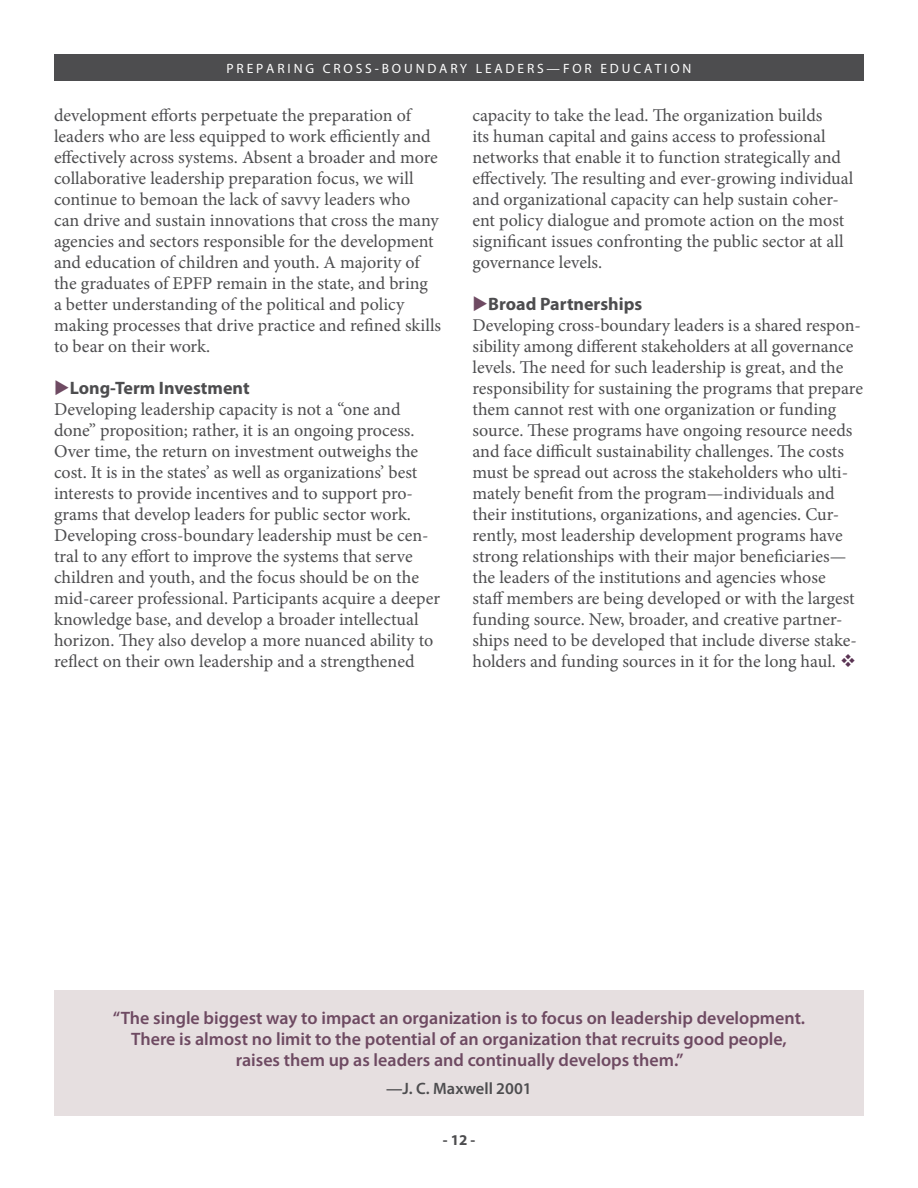
<style>
.page{position:relative;width:918px;height:1188px;background:#fff}
.page>*{position:absolute;margin:0;border:0;box-sizing:border-box;transform-origin:0 0}
.t1{font:18px/21px "Minion Pro";letter-spacing:-.005em;color:#4d4d4f}
.t2{font:600 18px/21px "Myriad Pro";color:#6e4a62;text-align:center}
.t3{font:700 18px "Myriad Pro";color:#4d4d4f}
.t4{font:600 16.5px "Myriad Pro";color:#4d4d4f}
.t5{font:700 15px "Myriad Pro";color:#4d4d4f}
.t6{font:13.5px "Myriad Pro";color:#fff}
.s1{color:#6e4a62}
.s2{color:#5a3353}
</style>
<div class="page">
<div style="left:54px;top:54px;width:810px;height:27px;background:#4d4d4f"></div>
<div style="left:54px;top:990px;width:810px;height:126px;background:#e6dfe0"></div>
<p class="t6" style="left:227px;top:60px;width:466px">P R E P A R I N G C R O S S - B O U N D A R Y L E A D E R S — F O R E D U C A T I O N</p>
<p class="t1" style="left:54px;top:105px;width:389px">development efforts perpetuate the preparation of leaders who are less equipped to work efficiently and effectively across systems. Absent a broader and more collaborative leadership preparation focus, we will continue to bemoan the lack of savvy leaders who<br>can drive and sustain innovations that cross the many agencies and sectors responsible for the development and education of children and youth. A majority of the graduates of EPFP remain in the state, and bring<br>a better understanding of the political and policy making processes that drive practice and refined skills to bear on their work.</p>
<p class="t3" style="left:54px;top:376px;width:197px"><span class="s1">◆</span>Long-Term Investment</p>
<p class="t1" style="left:54px;top:399px;width:388px">Developing leadership capacity is not a “one and done” proposition; rather, it is an ongoing process.<br>Over time, the return on investment outweighs the cost. It is in the states’ as well as organizations’ best interests to provide incentives and to support pro&shy;grams that develop leaders for public sector work.<br>Developing cross-boundary leadership must be cen&shy;tral to any effort to improve the systems that serve children and youth, and the focus should be on the mid-career professional. Participants acquire a deeper knowledge base, and develop a broader intellectual horizon. They also develop a more nuanced ability to reflect on their own leadership and a strengthened</p>
<p class="t1" style="left:472px;top:105px;width:382px">capacity to take the lead. The organization builds<br>its human capital and gains access to professional networks that enable it to function strategically and effectively. The resulting and ever-growing individual and organizational capacity can help sustain coher&shy;ent policy dialogue and promote action on the most significant issues confronting the public sector at all governance levels.</p>
<p class="t3" style="left:473px;top:292px;width:171px"><span class="s1">◆</span>Broad Partnerships</p>
<p class="t1" style="left:473px;top:315px;width:392px">Developing cross-boundary leaders is a shared respon&shy;sibility among different stakeholders at all governance levels. The need for such leadership is great, and the responsibility for sustaining the programs that prepare them cannot rest with one organization or funding source. These programs have ongoing resource needs and face difficult sustainability challenges. The costs must be spread out across the stakeholders who ulti&shy;mately benefit from the program—individuals and their institutions, organizations, and agencies. Cur&shy;rently, most leadership development programs have strong relationships with their major beneficiaries— the leaders of the institutions and agencies whose<br>staff members are being developed or with the largest funding source. New, broader, and creative partner&shy;ships need to be developed that include diverse stake&shy;holders and funding sources in it for the long haul. <span class="s2">❖</span></p>
<p class="t2" style="left:113px;top:1007px;width:694px">“The single biggest way to impact an organization is to focus on leadership development.<br>There is almost no limit to the potential of an organization that recruits good people, raises them up as leaders and continually develops them.”</p>
<p class="t4" style="left:386px;top:1077px;width:147px">—J. C. Maxwell 2001</p>
<p class="t5" style="left:443px;top:1130px;width:34px">- 12 -</p>
</div>
